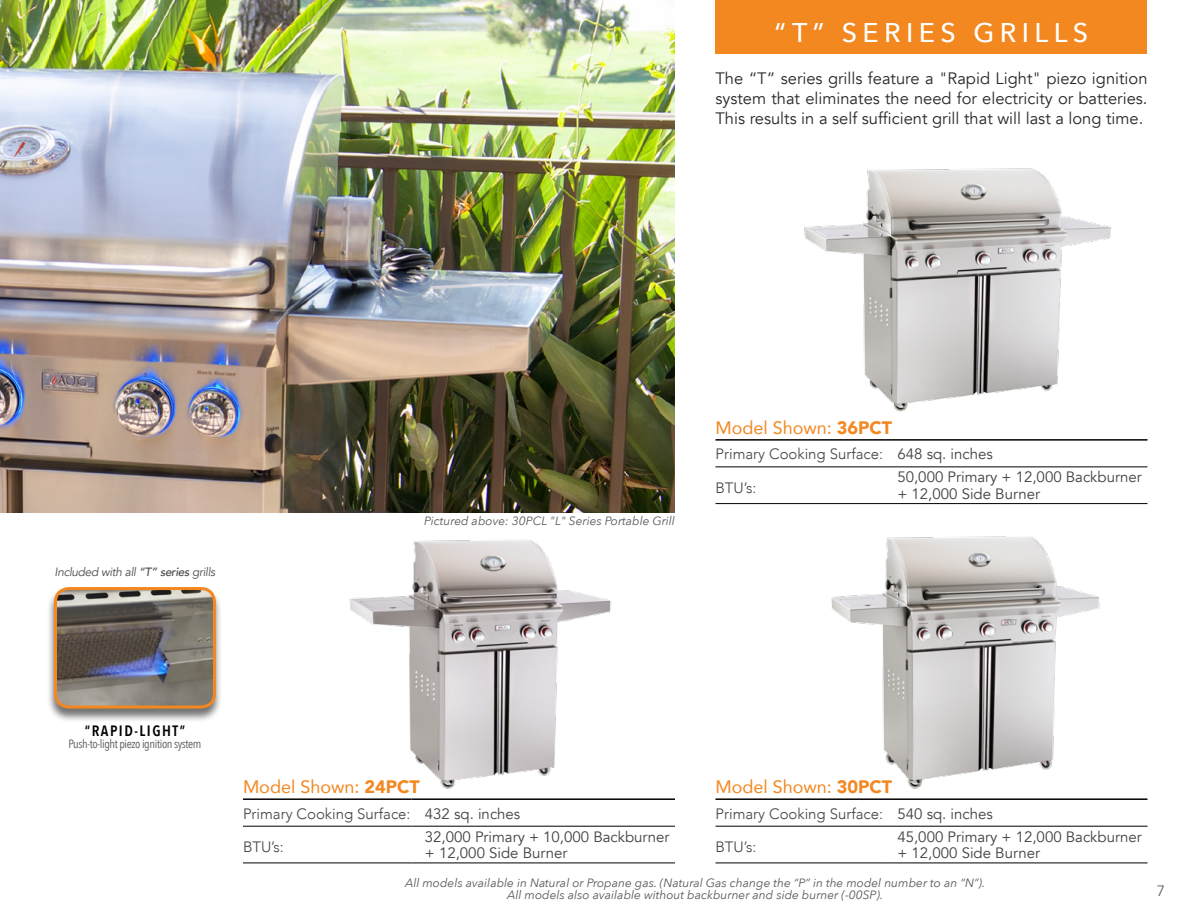
<style>
.page{position:relative;width:1188px;height:918px;background:#fff}
.page>*{position:absolute;margin:0;border:0;box-sizing:border-box;transform-origin:0 0}
.t1{font:500 27px "Avenir Next";letter-spacing:.2em;color:#fff}
.t2{font:18px "Avenir";color:#f38720}
.t3{font:16.5px/19.8px "Avenir";color:#292829;text-align:justify}
.t4{font:15px/16.5px "Avenir";color:#414042}
.t5{font:300 15px "Avenir";color:#414042}
.t6{font:600 15px "Avenir Next Condensed";letter-spacing:.1em;color:#000}
.t7{font:15px "Avenir";color:#636466}
.t8{font:italic 12px/12px "Avenir Next";color:#58595b;text-align:center}
.t9{font:12px "Avenir Next Condensed";letter-spacing:-.03em;color:#58595b}
.t10{font:italic 12px "Avenir";letter-spacing:-.03em;color:#4d4d4f}
.s1{font-weight:500}
.s2{font-weight:900}
.s3{font-weight:400}
</style>
<div class="page">
<img style="left:349px;top:539px;width:263px;height:250px">
<img style="left:0;top:0;width:675px;height:513px">
<hr style="left:884px;top:439px;width:264px;height:2px;background:#000">
<hr style="left:716px;top:439px;width:168px;height:2px;background:#000">
<hr style="left:716px;top:466px;width:168px;height:1px;background:#000">
<hr style="left:884px;top:466px;width:264px;height:1px;background:#000">
<hr style="left:716px;top:503px;width:168px;height:1px;background:#000">
<hr style="left:884px;top:503px;width:264px;height:1px;background:#000">
<img style="left:831px;top:536px;width:269px;height:253px">
<hr style="left:884px;top:798px;width:264px;height:2px;background:#000">
<hr style="left:716px;top:826px;width:168px;height:1px;background:#000">
<hr style="left:884px;top:826px;width:264px;height:1px;background:#000">
<hr style="left:716px;top:863px;width:168px;height:1px;background:#000">
<hr style="left:884px;top:863px;width:264px;height:1px;background:#000">
<hr style="left:716px;top:798px;width:168px;height:2px;background:#000">
<hr style="left:411px;top:798px;width:264px;height:2px;background:#000">
<hr style="left:243px;top:826px;width:168px;height:1px;background:#000">
<hr style="left:411px;top:826px;width:264px;height:1px;background:#000">
<hr style="left:243px;top:863px;width:168px;height:1px;background:#000">
<hr style="left:411px;top:863px;width:264px;height:1px;background:#000">
<hr style="left:243px;top:798px;width:168px;height:2px;background:#000">
<div style="left:47px;top:587px;width:176px;height:136px;background:#000;opacity:.55"></div>
<img style="left:56px;top:589px;width:158px;height:118px">
<div style="left:54px;top:587px;width:162px;height:122px;border:3px solid #f38720;border-radius:14px"></div>
<div style="left:716px;top:0;width:432px;height:54px;background:#f38720"></div>
<img style="left:804px;top:168px;width:307px;height:244px">
<h1 class="t1" style="left:775px;top:9px;width:315px">“T” SERIES GRILLS</h1>
<h3 class="t3" style="left:716px;top:69px;width:434px">The “T” series grills feature a "Rapid Light" piezo ignition system that eliminates the need for electricity or batteries.<br>This results in a self sufficient grill that will last a long time.</h3>
<p class="t10" style="left:55px;top:564px;width:162px">Included with all <span class="s1">“T” series</span> grills</p>
<p class="t8" style="left:424px;top:514px;width:252px">Pictured above: 30PCL "L" Series Portable Grill</p>
<h2 class="t2" style="left:716px;top:413px;width:178px">Model Shown: <span class="s2">36PCT</span></h2>
<p class="t5" style="left:716px;top:445px;width:279px">Primary Cooking Surface: <span class="s3">648 sq. inches</span></p>
<p class="t5" style="left:716px;top:479px;width:42px">BTU’s:</p>
<p class="t4" style="left:897px;top:469px;width:246px">50,000 Primary + 12,000 Backburner + 12,000 Side Burner</p>
<p class="t6" style="left:85px;top:717px;width:102px">“RAPID-LIGHT”</p>
<p class="t9" style="left:68px;top:734px;width:135px">Push-to-light piezo ignition system</p>
<h2 class="t2" style="left:243px;top:773px;width:178px">Model Shown: <span class="s2">24PCT</span></h2>
<p class="t5" style="left:243px;top:804px;width:279px">Primary Cooking Surface: <span class="s3">432 sq. inches</span></p>
<p class="t5" style="left:243px;top:838px;width:42px">BTU’s:</p>
<p class="t4" style="left:425px;top:828px;width:246px">32,000 Primary + 10,000 Backburner + 12,000 Side Burner</p>
<h2 class="t2" style="left:716px;top:773px;width:178px">Model Shown: <span class="s2">30PCT</span></h2>
<p class="t5" style="left:716px;top:804px;width:279px">Primary Cooking Surface: <span class="s3">540 sq. inches</span></p>
<p class="t5" style="left:716px;top:838px;width:42px">BTU’s:</p>
<p class="t4" style="left:897px;top:828px;width:246px">45,000 Primary + 12,000 Backburner + 12,000 Side Burner</p>
<p class="t8" style="left:405px;top:876px;width:582px">All models available in Natural or Propane gas. (Natural Gas change the “P” in the model number to an “N”).<br>All models also available without backburner and side burner (-00SP).</p>
<p class="t7" style="left:1157px;top:881px;width:10px">7</p>
</div>
